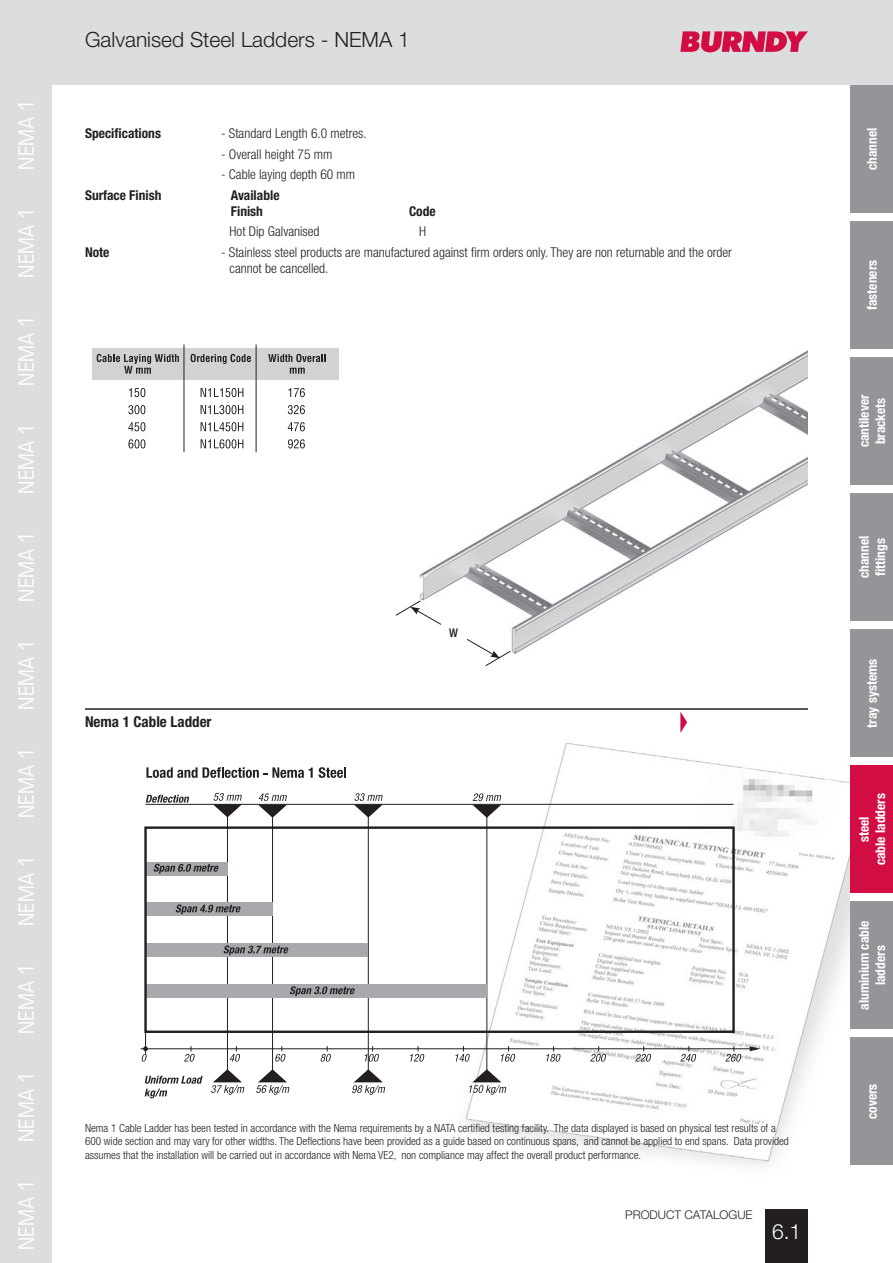
<style>
.page{position:relative;width:893px;height:1263px;background:#fff}
.page>*{position:absolute;margin:0;border:0;box-sizing:border-box;transform-origin:0 0}
.t1{font:condensed 21px "Eurostile";color:#fff}
.t2{font:300 21px "Helvetica Neue";color:#231f20}
.t3{font:300 21px "Helvetica Neue";color:#fff}
.t4{font:700 condensed 15px "Helvetica Neue";color:#231f20}
.t5{font:300 condensed 13.5px/16.2px "Helvetica Neue";color:#231f20}
.t6{font:700 condensed 13.5px/16.2px "Helvetica Neue";color:#fff}
.t7{font:700 condensed 13.5px/16.2px "Helvetica Neue";color:#231f20}
.t8{font:300 12px "Helvetica Neue";color:#231f20}
.t9{font:500 condensed 12px "Helvetica Neue";color:#231f20}
.t10{font:300 condensed 11.25px/13.5px "Helvetica Neue";color:#231f20}
</style>
<div class="page">
<div style="left:0;top:0;width:893px;height:85px;background:#dcdddf"></div>
<svg style="left:680px;top:31px;width:128px;height:21px;background:#d44870"></svg>
<div style="left:765px;top:1210px;width:43px;height:53px;background:#231f20"></div>
<div style="left:850px;top:85px;width:43px;height:128px;background:#939598"></div>
<div style="left:850px;top:221px;width:43px;height:128px;background:#939598"></div>
<div style="left:850px;top:357px;width:43px;height:128px;background:#939598"></div>
<div style="left:850px;top:493px;width:43px;height:128px;background:#939598"></div>
<div style="left:850px;top:629px;width:43px;height:128px;background:#939598"></div>
<div style="left:850px;top:765px;width:43px;height:128px;background:#d20d44"></div>
<div style="left:850px;top:901px;width:43px;height:128px;background:#939598"></div>
<div style="left:850px;top:1037px;width:43px;height:128px;background:#939598"></div>
<img style="left:427px;top:742px;width:422px;height:424px">
<img style="left:419px;top:351px;width:388px;height:303px">
<svg style="left:680px;top:712px;width:7px;height:21px"></svg>
<hr style="left:85px;top:708px;width:723px;height:2px;background:#231f20">
<div style="left:92px;top:348px;width:246px;height:32px;background:#d1d2d4"></div>
<svg style="left:97px;top:354px;width:82px;height:20px"></svg>
<svg style="left:191px;top:354px;width:60px;height:10px"></svg>
<svg style="left:268px;top:354px;width:58px;height:8px"></svg>
<svg style="left:290px;top:368px;width:15px;height:6px"></svg>
<hr style="left:184px;top:345px;width:1px;height:107px;background:#231f20">
<hr style="left:256px;top:345px;width:1px;height:107px;background:#231f20">
<svg style="left:129px;top:388px;width:16px;height:9px"></svg>
<svg style="left:201px;top:388px;width:42px;height:9px"></svg>
<svg style="left:288px;top:388px;width:17px;height:9px"></svg>
<svg style="left:128px;top:405px;width:17px;height:9px"></svg>
<svg style="left:201px;top:405px;width:42px;height:9px"></svg>
<svg style="left:288px;top:405px;width:17px;height:9px"></svg>
<svg style="left:128px;top:422px;width:17px;height:9px"></svg>
<svg style="left:201px;top:422px;width:42px;height:9px"></svg>
<svg style="left:288px;top:422px;width:17px;height:9px"></svg>
<svg style="left:128px;top:439px;width:17px;height:9px"></svg>
<svg style="left:201px;top:439px;width:42px;height:9px"></svg>
<svg style="left:288px;top:439px;width:17px;height:9px"></svg>
<svg style="left:395px;top:600px;width:116px;height:66px"></svg>
<div style="left:441px;top:622px;width:25px;height:21px;background:#fff"></div>
<div style="left:0;top:85px;width:51px;height:1178px;background:#dcdddf"></div>
<svg style="left:146px;top:767px;width:167px;height:11px"></svg>
<svg style="left:319px;top:767px;width:27px;height:11px"></svg>
<svg style="left:145px;top:1076px;width:58px;height:22px"></svg>
<svg style="left:146px;top:795px;width:43px;height:8px"></svg>
<svg style="left:469px;top:1069px;width:37px;height:26px"></svg>
<svg style="left:472px;top:793px;width:29px;height:25px"></svg>
<hr style="left:487px;top:805px;width:1px;height:273px;background:#231f20">
<svg style="left:211px;top:1069px;width:34px;height:26px"></svg>
<svg style="left:213px;top:793px;width:29px;height:24px"></svg>
<hr style="left:227px;top:811px;width:1px;height:267px;background:#231f20">
<svg style="left:256px;top:1069px;width:34px;height:26px"></svg>
<svg style="left:258px;top:793px;width:29px;height:25px"></svg>
<hr style="left:272px;top:805px;width:1px;height:273px;background:#231f20">
<svg style="left:352px;top:1069px;width:33px;height:26px"></svg>
<svg style="left:354px;top:793px;width:29px;height:24px"></svg>
<hr style="left:368px;top:805px;width:1px;height:273px;background:#231f20">
<hr style="left:141px;top:1048px;width:616px;height:1px;background:#231f20">
<svg style="left:750px;top:1046px;width:10px;height:5px"></svg>
<svg style="left:184px;top:1046px;width:11px;height:16px"></svg>
<svg style="left:230px;top:1046px;width:10px;height:16px"></svg>
<svg style="left:275px;top:1046px;width:11px;height:16px"></svg>
<svg style="left:320px;top:1046px;width:11px;height:16px"></svg>
<svg style="left:365px;top:1046px;width:14px;height:16px"></svg>
<svg style="left:410px;top:1046px;width:15px;height:16px"></svg>
<svg style="left:455px;top:1046px;width:15px;height:16px"></svg>
<svg style="left:501px;top:1046px;width:15px;height:16px"></svg>
<svg style="left:546px;top:1046px;width:15px;height:16px"></svg>
<svg style="left:590px;top:1046px;width:16px;height:16px"></svg>
<svg style="left:635px;top:1046px;width:16px;height:16px"></svg>
<svg style="left:680px;top:1046px;width:16px;height:16px"></svg>
<svg style="left:725px;top:1046px;width:17px;height:16px"></svg>
<svg style="left:141px;top:1033px;width:7px;height:29px"></svg>
<hr style="left:146px;top:804px;width:587px;height:1px;background:#231f20">
<div style="left:146px;top:943px;width:222px;height:14px;background:#a8a9ad"></div>
<div style="left:146px;top:984px;width:341px;height:14px;background:#a8a9ad"></div>
<div style="left:146px;top:902px;width:127px;height:14px;background:#a8a9ad"></div>
<div style="left:146px;top:862px;width:81px;height:13px;background:#a8a9ad"></div>
<div style="left:144px;top:826px;width:591px;height:207px;border:2px solid #231f20"></div>
<svg style="left:223px;top:945px;width:65px;height:10px"></svg>
<svg style="left:176px;top:904px;width:65px;height:10px"></svg>
<svg style="left:154px;top:864px;width:65px;height:9px"></svg>
<svg style="left:290px;top:986px;width:65px;height:10px"></svg>
<h1 class="t1" style="left:14px;top:170px;width:72px;rotate:-90deg">NEMA 1</h1>
<h1 class="t1" style="left:14px;top:278px;width:72px;rotate:-90deg">NEMA 1</h1>
<h1 class="t1" style="left:14px;top:386px;width:72px;rotate:-90deg">NEMA 1</h1>
<h1 class="t1" style="left:14px;top:494px;width:72px;rotate:-90deg">NEMA 1</h1>
<h1 class="t1" style="left:14px;top:602px;width:72px;rotate:-90deg">NEMA 1</h1>
<h1 class="t1" style="left:14px;top:710px;width:72px;rotate:-90deg">NEMA 1</h1>
<h1 class="t1" style="left:14px;top:818px;width:72px;rotate:-90deg">NEMA 1</h1>
<h1 class="t1" style="left:14px;top:926px;width:72px;rotate:-90deg">NEMA 1</h1>
<h1 class="t1" style="left:14px;top:1034px;width:72px;rotate:-90deg">NEMA 1</h1>
<h1 class="t1" style="left:14px;top:1142px;width:72px;rotate:-90deg">NEMA 1</h1>
<h1 class="t1" style="left:14px;top:1250px;width:72px;rotate:-90deg">NEMA 1</h1>
<h1 class="t2" style="left:85px;top:27px;width:326px">Galvanised Steel Ladders - NEMA 1</h1>
<p class="t7" style="left:85px;top:125px;width:77px">Specifications</p>
<p class="t5" style="left:221px;top:125px;width:147px">- Standard Length 6.0 metres.</p>
<p class="t5" style="left:221px;top:146px;width:113px">- Overall height 75 mm</p>
<p class="t5" style="left:221px;top:166px;width:135px">- Cable laying depth 60 mm</p>
<p class="t7" style="left:85px;top:187px;width:78px">Surface Finish</p>
<p class="t7" style="left:231px;top:187px;width:50px">Available<br>Finish</p>
<p class="t7" style="left:409px;top:203px;width:28px">Code</p>
<p class="t5" style="left:230px;top:223px;width:91px">Hot Dip Galvanised</p>
<p class="t5" style="left:419px;top:223px;width:9px">H</p>
<p class="t7" style="left:85px;top:244px;width:26px">Note</p>
<p class="t5" style="left:230px;top:244px;width:504px;text-indent:-9px">- Stainless steel products are manufactured against firm orders only. They are non returnable and the order cannot be cancelled.</p>
<h2 class="t4" style="left:85px;top:712px;width:128px">Nema 1 Cable Ladder</h2>
<p class="t9" style="left:449px;top:626px;width:10px">W</p>
<p class="t10" style="left:85px;top:1121px;width:705px">Nema 1 Cable Ladder has been tested in accordance with the Nema requirements by a NATA certified testing facility. The data displayed is based on physical test results of a<br>600 wide section and may vary for other widths. The Deflections have been provided as a guide based on continuous spans, and cannot be applied to end spans. Data provided assumes that the installation will be carried out in accordance with Nema VE2, non compliance may affect the overall product performance.</p>
<p class="t8" style="left:625px;top:1208px;width:129px">PRODUCT CATALOGUE</p>
<h1 class="t3" style="left:772px;top:1219px;width:31px">6.1</h1>
<p class="t6" style="left:864px;top:170px;width:44px;rotate:-90deg">channel</p>
<p class="t6" style="left:864px;top:310px;width:51px;rotate:-90deg">fasteners</p>
<p class="t6" style="left:856px;top:447px;width:54px;rotate:-90deg">cantilever brackets</p>
<p class="t6" style="left:856px;top:578px;width:44px;rotate:-90deg">channel fittings</p>
<p class="t6" style="left:864px;top:727px;width:70px;rotate:-90deg">tray systems</p>
<p class="t6" style="left:856px;top:865px;width:74px;text-align:center;rotate:-90deg">steel<br>cable ladders</p>
<p class="t6" style="left:856px;top:1010px;width:91px;text-align:center;rotate:-90deg">aluminium cable ladders</p>
<p class="t6" style="left:864px;top:1119px;width:37px;rotate:-90deg">covers</p>
</div>
